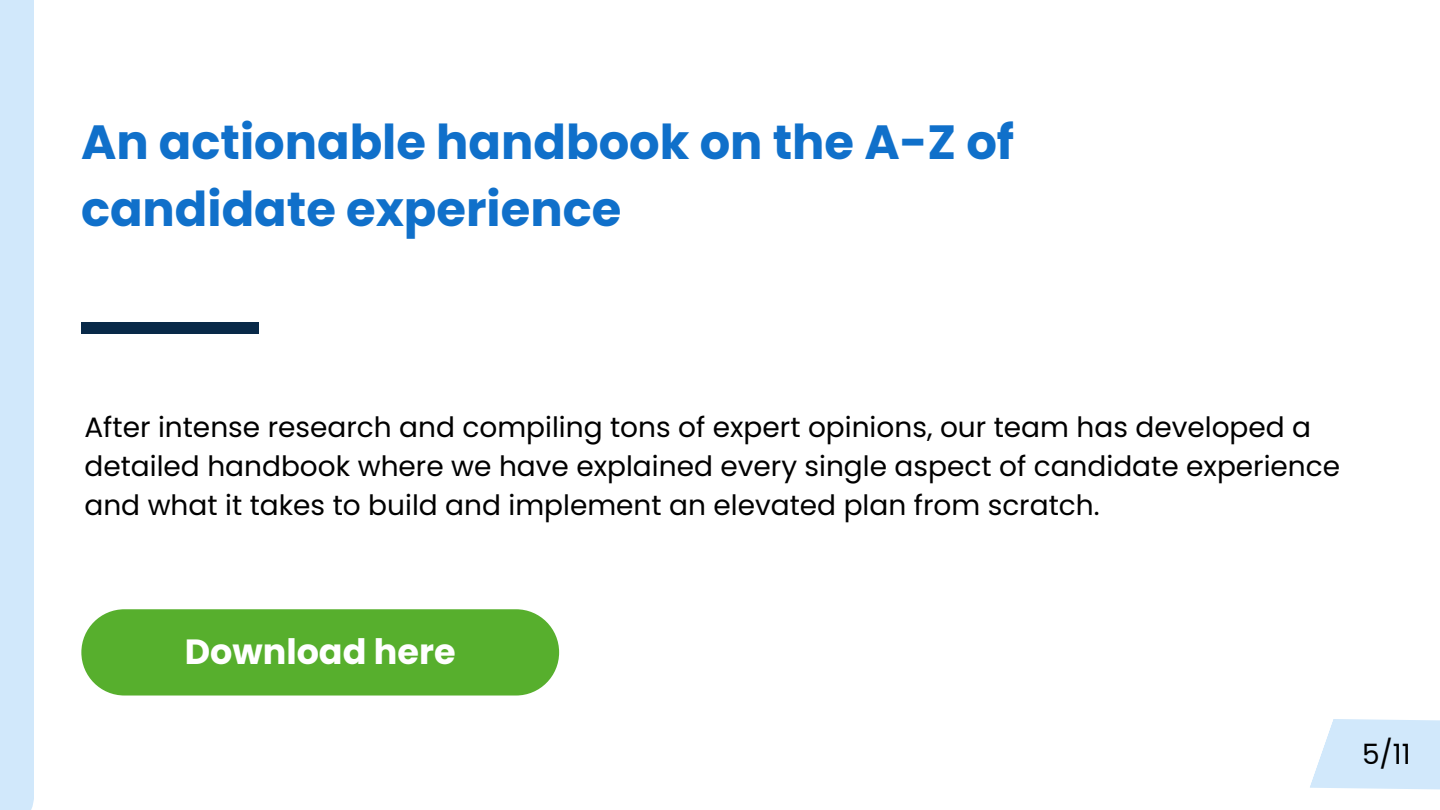
<style>
.page{position:relative;width:1440px;height:810px;background:#fff}
.page>*{position:absolute;margin:0;border:0;box-sizing:border-box;transform-origin:0 0}
.t1{font:700 48px "Poppins";color:#1070ca}
.t2{font:700 35px "Poppins";color:#fff}
.t3{font:28px/39px "Poppins";color:#000}
</style>
<div class="page">
<div style="left:0;top:0;width:34px;height:810px;background:#d1e8fb"></div>
<div style="left:81px;top:322px;width:177px;height:11px;background:#082948"></div>
<div style="left:81px;top:609px;width:478px;height:87px;background:#57af2d;border-radius:43px"></div>
<svg style="left:1310px;top:719px;width:130px;height:71px;background:#d6eafb"></svg>
<p class="t1" style="left:81px;top:109px;width:935px">An actionable handbook on the A-Z of</p>
<p class="t1" style="left:81px;top:176px;width:542px">candidate experience</p>
<p class="t3" style="left:84px;top:408px;width:1257px">After intense research and compiling tons of expert opinions, our team has developed a detailed handbook where we have explained every single aspect of candidate experience and what it takes to build and implement an elevated plan from scratch.</p>
<p class="t2" style="left:185px;top:627px;width:272px">Download here</p>
<p class="t3" style="left:1362px;top:734px;width:50px">5/11</p>
</div>
